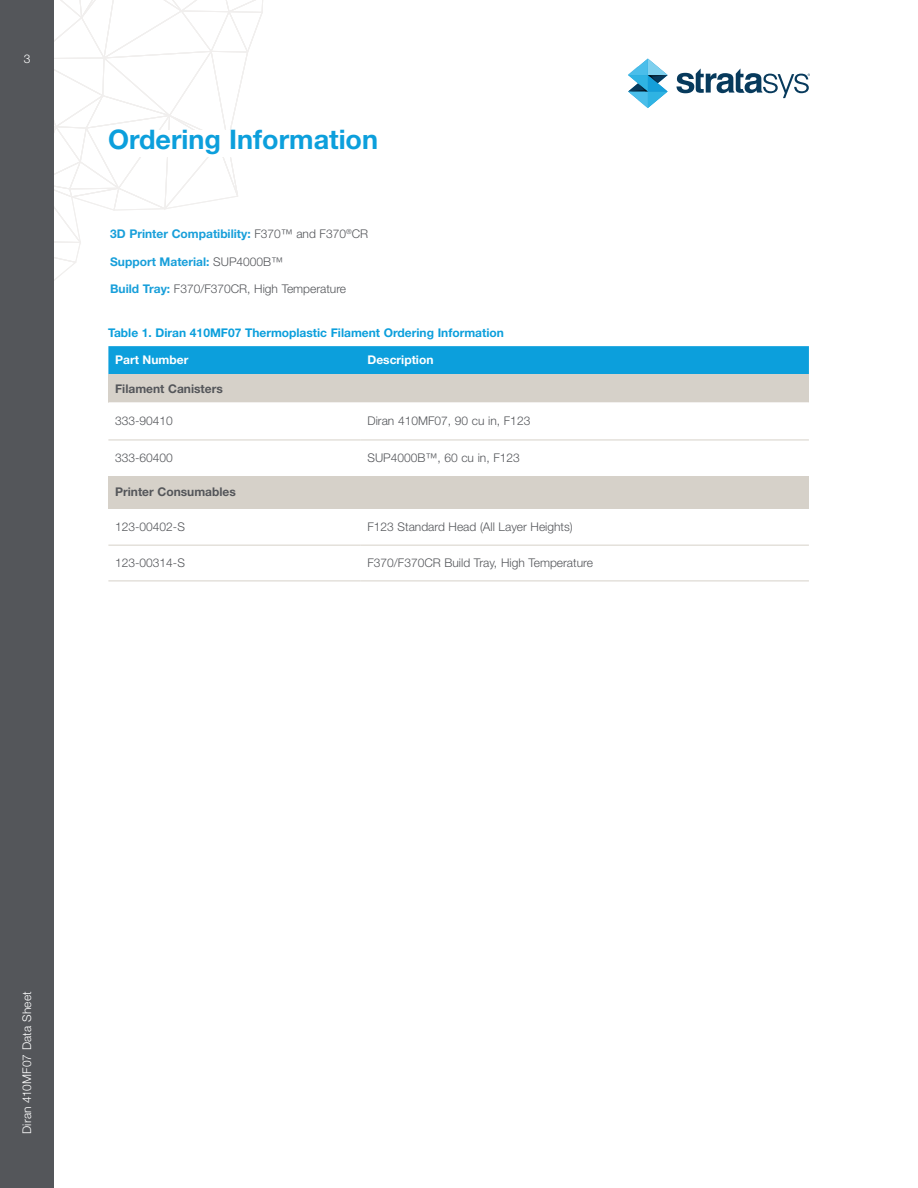
<style>
.page{position:relative;width:918px;height:1188px;background:#fff}
.page>*{position:absolute;margin:0;border:0;box-sizing:border-box;transform-origin:0 0}
.t1{font:700 27px "Helvetica Neue LT Std";color:#0c9fdc}
.t2{font:300 12px "Helvetica Neue LT Std";color:#54565a}
.t3{font:700 12px "Helvetica Neue LT Std";color:#189fda}
.t4{font:700 12px "Helvetica Neue LT Std";color:#0c9fdc}
.t5{font:700 12px "Helvetica Neue LT Std";color:#54565a}
.t6{font:300 12px "Helvetica Neue LT Std";letter-spacing:.01em;color:#fff}
.t7{font:700 12px "Helvetica Neue LT Std";color:#fff}
.s1{font-weight:300;color:#54565a}
.s2{font-weight:700;color:#189fda}
</style>
<div class="page">
<svg style="left:54px;top:0;width:209px;height:281px"></svg>
<div style="left:0;top:0;width:54px;height:1188px;background:#54565a"></div>
<svg style="left:628px;top:59px;width:40px;height:49px"></svg>
<svg style="left:676px;top:68px;width:134px;height:30px"></svg>
<div style="left:110px;top:229px;width:699px;height:92px;background:#fff"></div>
<div style="left:108px;top:346px;width:701px;height:28px;background:#0c9fdc"></div>
<div style="left:108px;top:374px;width:701px;height:28px;background:#d6d1c9"></div>
<svg style="left:108px;top:402px;width:701px;height:179px"></svg>
<div style="left:108px;top:476px;width:701px;height:32px;background:#d6d1c9"></div>
<hr style="left:108px;top:440px;width:253px;height:1px;background:#d6d1c9">
<hr style="left:361px;top:440px;width:448px;height:1px;background:#d6d1c9">
<hr style="left:361px;top:545px;width:448px;height:1px;background:#d6d1c9">
<hr style="left:361px;top:581px;width:448px;height:1px;background:#d6d1c9">
<hr style="left:108px;top:545px;width:253px;height:1px;background:#d6d1c9">
<hr style="left:108px;top:581px;width:253px;height:1px;background:#d6d1c9">
<div style="left:108px;top:130px;width:410px;height:27px;background:#fff"></div>
<p class="t6" style="left:24px;top:51px;width:8px">3</p>
<h1 class="t1" style="left:108px;top:123px;width:272px">Ordering Information</h1>
<p class="t3" style="left:110px;top:226px;width:260px">3D Printer Compatibility: <span class="s1">F370™ and F370</span><sup>®</sup><span class="s1">CR</span></p>
<p class="t3" style="left:110px;top:254px;width:175px">Support Material: <span class="s1">SUP4000B™</span></p>
<p class="t2" style="left:110px;top:282px;width:238px"><span class="s2">Build Tray:</span> F370/F370CR, High Temperature</p>
<p class="t4" style="left:108px;top:325px;width:397px">Table 1. Diran 410MF07 Thermoplastic Filament Ordering Information</p>
<p class="t7" style="left:115px;top:353px;width:75px">Part Number</p>
<p class="t7" style="left:367px;top:353px;width:67px">Description</p>
<p class="t5" style="left:115px;top:381px;width:109px">Filament Canisters</p>
<p class="t2" style="left:115px;top:414px;width:59px">333-90410</p>
<p class="t2" style="left:367px;top:414px;width:164px">Diran 410MF07, 90 cu in, F123</p>
<p class="t2" style="left:115px;top:451px;width:59px">333-60400</p>
<p class="t2" style="left:367px;top:451px;width:154px">SUP4000B™, 60 cu in, F123</p>
<p class="t5" style="left:115px;top:485px;width:122px">Printer Consumables</p>
<p class="t2" style="left:115px;top:519px;width:71px">123-00402-S</p>
<p class="t2" style="left:367px;top:519px;width:207px">F123 Standard Head (All Layer Heights)</p>
<p class="t2" style="left:115px;top:556px;width:71px">123-00314-S</p>
<p class="t2" style="left:367px;top:556px;width:227px">F370/F370CR Build Tray, High Temperature</p>
<p class="t6" style="left:20px;top:1134px;width:144px;rotate:-90deg">Diran 410MF07 Data Sheet</p>
</div>
